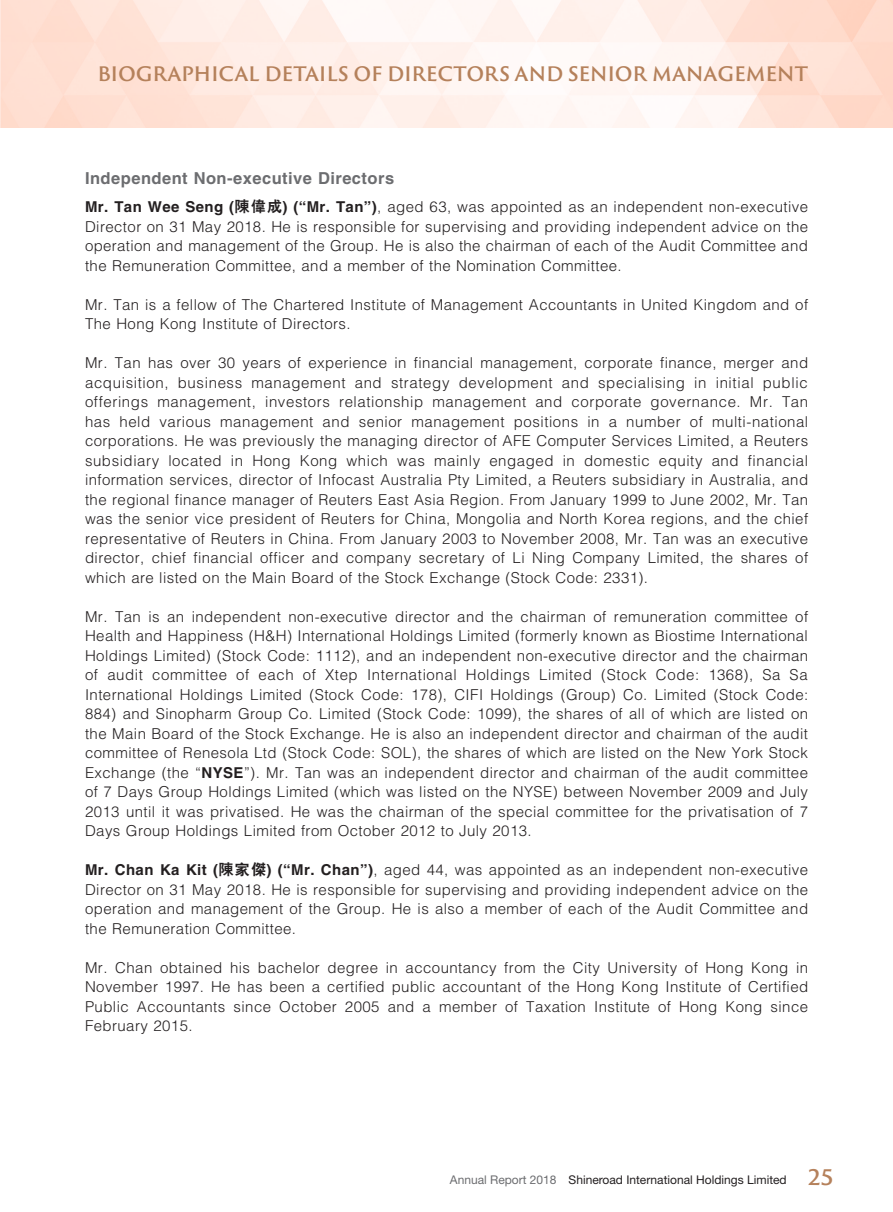
<style>
.page{position:relative;width:893px;height:1212px;background:#fff}
.page>*{position:absolute;margin:0;border:0;box-sizing:border-box;transform-origin:0 0}
.t1{font:600 19.5px "Trajan Sans Pro";letter-spacing:-.015em;color:#b5815b}
._02_H2{font:700 16.5px "Helvetica LT Std";letter-spacing:.03em;color:#6c6d70}
._00_txt{font:300 15px/19.5px "Helvetica LT Std";letter-spacing:.03em;color:#231f20;text-align:justify}
.t2{font:12px "Helvetica Neue LT Std";color:#231f20}
.s1{font-weight:700}
.s2{font-family:"C Hei 2 HK";font-weight:800}
.s3{color:#6c6d70}
.s4{font-family:"Trajan Sans Pro";font-weight:600;font-size:21px;color:#b5815b}
</style>
<div class="page">
<img style="left:0;top:0;width:893px;height:128px">
<h1 class="t1" style="left:98px;top:59px;width:712px">BIOGRAPHICAL DETAILS OF DIRECTORS AND SENIOR MANAGEMENT</h1>
<p class="_02_H2" style="left:85px;top:168px;width:311px">Independent Non-executive Directors</p>
<p class="_00_txt" style="left:85px;top:197px;width:725px"><span class="s1">Mr. Tan Wee Seng (</span><span class="s2">陳偉成</span><span class="s1">) (“Mr. Tan”)</span>, aged 63, was appointed as an independent non-executive Director on 31 May 2018. He is responsible for supervising and providing independent advice on the operation and management of the Group. He is also the chairman of each of the Audit Committee and the Remuneration Committee, and a member of the Nomination Committee.</p>
<p class="_00_txt" style="left:85px;top:294px;width:725px">Mr. Tan is a fellow of The Chartered Institute of Management Accountants in United Kingdom and of<br>The Hong Kong Institute of Directors.</p>
<p class="_00_txt" style="left:85px;top:353px;width:725px">Mr. Tan has over 30 years of experience in financial management, corporate finance, merger and acquisition, business management and strategy development and specialising in initial public offerings management, investors relationship management and corporate governance. Mr. Tan has held various management and senior management positions in a number of multi-national corporations. He was previously the managing director of AFE Computer Services Limited, a Reuters subsidiary located in Hong Kong which was mainly engaged in domestic equity and financial information services, director of Infocast Australia Pty Limited, a Reuters subsidiary in Australia, and the regional finance manager of Reuters East Asia Region. From January 1999 to June 2002, Mr. Tan was the senior vice president of Reuters for China, Mongolia and North Korea regions, and the chief representative of Reuters in China. From January 2003 to November 2008, Mr. Tan was an executive director, chief financial officer and company secretary of Li Ning Company Limited, the shares of which are listed on the Main Board of the Stock Exchange (Stock Code: 2331).</p>
<p class="_00_txt" style="left:85px;top:606px;width:725px">Mr. Tan is an independent non-executive director and the chairman of remuneration committee of Health and Happiness (H&amp;H) International Holdings Limited (formerly known as Biostime International Holdings Limited) (Stock Code: 1112), and an independent non-executive director and the chairman of audit committee of each of Xtep International Holdings Limited (Stock Code: 1368), Sa Sa International Holdings Limited (Stock Code: 178), CIFI Holdings (Group) Co. Limited (Stock Code:<br>884) and Sinopharm Group Co. Limited (Stock Code: 1099), the shares of all of which are listed on the Main Board of the Stock Exchange. He is also an independent director and chairman of the audit committee of Renesola Ltd (Stock Code: SOL), the shares of which are listed on the New York Stock Exchange (the “<span class="s1">NYSE</span>”). Mr. Tan was an independent director and chairman of the audit committee of 7 Days Group Holdings Limited (which was listed on the NYSE) between November 2009 and July 2013 until it was privatised. He was the chairman of the special committee for the privatisation of 7<br>Days Group Holdings Limited from October 2012 to July 2013.</p>
<p class="_00_txt" style="left:85px;top:860px;width:725px"><span class="s1">Mr. Chan Ka Kit (</span><span class="s2">陳家傑</span><span class="s1">) (“Mr. Chan”)</span>, aged 44, was appointed as an independent non-executive Director on 31 May 2018. He is responsible for supervising and providing independent advice on the operation and management of the Group. He is also a member of each of the Audit Committee and the Remuneration Committee.</p>
<p class="_00_txt" style="left:85px;top:957px;width:725px">Mr. Chan obtained his bachelor degree in accountancy from the City University of Hong Kong in November 1997. He has been a certified public accountant of the Hong Kong Institute of Certified Public Accountants since October 2005 and a member of Taxation Institute of Hong Kong since February 2015.</p>
<p class="t2" style="left:450px;top:1173px;width:385px"><span class="s3">Annual Report 2018</span> Shineroad International Holdings Limited <span class="s4">25</span></p>
</div>
